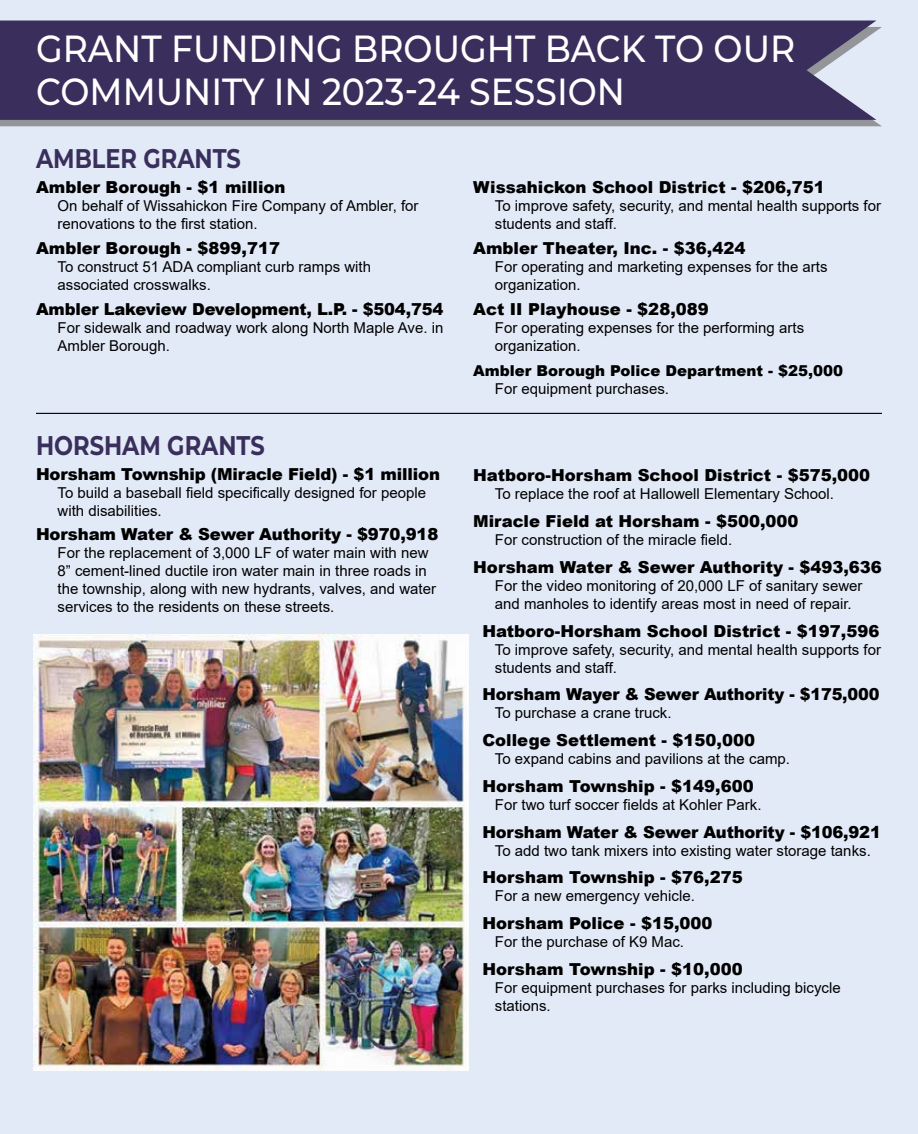
<style>
.page{position:relative;width:918px;height:1134px;background:#e3eaf7}
.page>*{position:absolute;margin:0;border:0;box-sizing:border-box;transform-origin:0 0}
.t1{font:500 37.8px/43.5px "Montserrat";color:#fff;scale:.92 1}
.t2{font:700 27px "Montserrat";color:#3a2f5c;scale:.83 1}
.t3{font:900 16.5px "Arial";color:#000}
.t4{font:15px/18px "Arial";color:#000}
.t5{font:900 15px "Arial";color:#000}
</style>
<div class="page">
<svg style="left:0;top:27px;width:882px;height:99px;background:#9a9da1"></svg>
<div style="left:0;top:21px;width:876px;height:99px;background:#3a2f5c"></div>
<img style="left:34px;top:635px;width:435px;height:435px">
<hr style="left:36px;top:413px;width:846px;height:1px;background:#000">
<h1 class="t1" style="left:36px;top:25px;width:827px">GRANT FUNDING BROUGHT BACK TO OUR<br>COMMUNITY IN 2023-24 SESSION</h1>
<h2 class="t2" style="left:36px;top:139px;width:248px">AMBLER GRANTS</h2>
<p class="t3" style="left:36px;top:175px;width:251px">Ambler Borough - $1 million</p>
<p class="t4" style="left:58px;top:197px;width:362px">On behalf of Wissahickon Fire Company of Ambler, for renovations to the first station.</p>
<p class="t3" style="left:36px;top:236px;width:246px">Ambler Borough - $899,717</p>
<p class="t4" style="left:58px;top:258px;width:315px">To construct 51 ADA compliant curb ramps with associated crosswalks.</p>
<p class="t3" style="left:36px;top:297px;width:409px">Ambler Lakeview Development, L.P. - $504,754</p>
<p class="t4" style="left:58px;top:318px;width:387px">For sidewalk and roadway work along North Maple Ave. in<br>Ambler Borough.</p>
<h2 class="t2" style="left:36px;top:426px;width:277px">HORSHAM GRANTS</h2>
<p class="t3" style="left:36px;top:462px;width:406px">Horsham Township (Miracle Field) - $1 million</p>
<p class="t4" style="left:58px;top:483px;width:370px">To build a baseball field specifically designed for people with disabilities.</p>
<p class="t3" style="left:36px;top:522px;width:404px">Horsham Water &amp; Sewer Authority - $970,918</p>
<p class="t4" style="left:58px;top:544px;width:380px">For the replacement of 3,000 LF of water main with new 8” cement-lined ductile iron water main in three roads in the township, along with new hydrants, valves, and water services to the residents on these streets.</p>
<p class="t3" style="left:473px;top:176px;width:353px">Wissahickon School District - $206,751</p>
<p class="t4" style="left:495px;top:197px;width:388px">To improve safety, security, and mental health supports for students and staff.</p>
<p class="t3" style="left:473px;top:236px;width:274px">Ambler Theater, Inc. - $36,424</p>
<p class="t4" style="left:495px;top:258px;width:334px">For operating and marketing expenses for the arts organization.</p>
<p class="t3" style="left:473px;top:297px;width:237px">Act II Playhouse - $28,089</p>
<p class="t4" style="left:495px;top:319px;width:311px">For operating expenses for the performing arts organization.</p>
<p class="t5" style="left:473px;top:359px;width:371px">Ambler Borough Police Department - $25,000</p>
<p class="t4" style="left:495px;top:379px;width:176px">For equipment purchases.</p>
<p class="t3" style="left:473px;top:463px;width:399px">Hatboro-Horsham School District - $575,000</p>
<p class="t4" style="left:495px;top:485px;width:341px">To replace the roof at Hallowell Elementary School.</p>
<p class="t3" style="left:473px;top:509px;width:327px">Miracle Field at Horsham - $500,000</p>
<p class="t4" style="left:495px;top:531px;width:239px">For construction of the miracle field.</p>
<p class="t3" style="left:473px;top:555px;width:410px">Horsham Water &amp; Sewer Authority - $493,636</p>
<p class="t4" style="left:495px;top:576px;width:369px">For the video monitoring of 20,000 LF of sanitary sewer and manholes to identify areas most in need of repair.</p>
<p class="t3" style="left:482px;top:619px;width:399px">Hatboro-Horsham School District - $197,596</p>
<p class="t4" style="left:495px;top:640px;width:388px">To improve safety, security, and mental health supports for students and staff.</p>
<p class="t3" style="left:482px;top:682px;width:399px">Horsham Wayer &amp; Sewer Authority - $175,000</p>
<p class="t4" style="left:495px;top:704px;width:178px">To purchase a crane truck.</p>
<p class="t3" style="left:482px;top:728px;width:274px">College Settlement - $150,000</p>
<p class="t4" style="left:495px;top:750px;width:297px">To expand cabins and pavilions at the camp.</p>
<p class="t3" style="left:482px;top:774px;width:273px">Horsham Township - $149,600</p>
<p class="t4" style="left:495px;top:795px;width:268px">For two turf soccer fields at Kohler Park.</p>
<p class="t3" style="left:482px;top:820px;width:400px">Horsham Water &amp; Sewer Authority - $106,921</p>
<p class="t4" style="left:495px;top:841px;width:377px">To add two tank mixers into existing water storage tanks.</p>
<p class="t3" style="left:482px;top:865px;width:262px">Horsham Township - $76,275</p>
<p class="t4" style="left:495px;top:887px;width:202px">For a new emergency vehicle.</p>
<p class="t3" style="left:482px;top:911px;width:232px">Horsham Police - $15,000</p>
<p class="t4" style="left:495px;top:933px;width:191px">For the purchase of K9 Mac.</p>
<p class="t3" style="left:482px;top:957px;width:262px">Horsham Township - $10,000</p>
<p class="t4" style="left:495px;top:978px;width:347px">For equipment purchases for parks including bicycle stations.</p>
</div>
